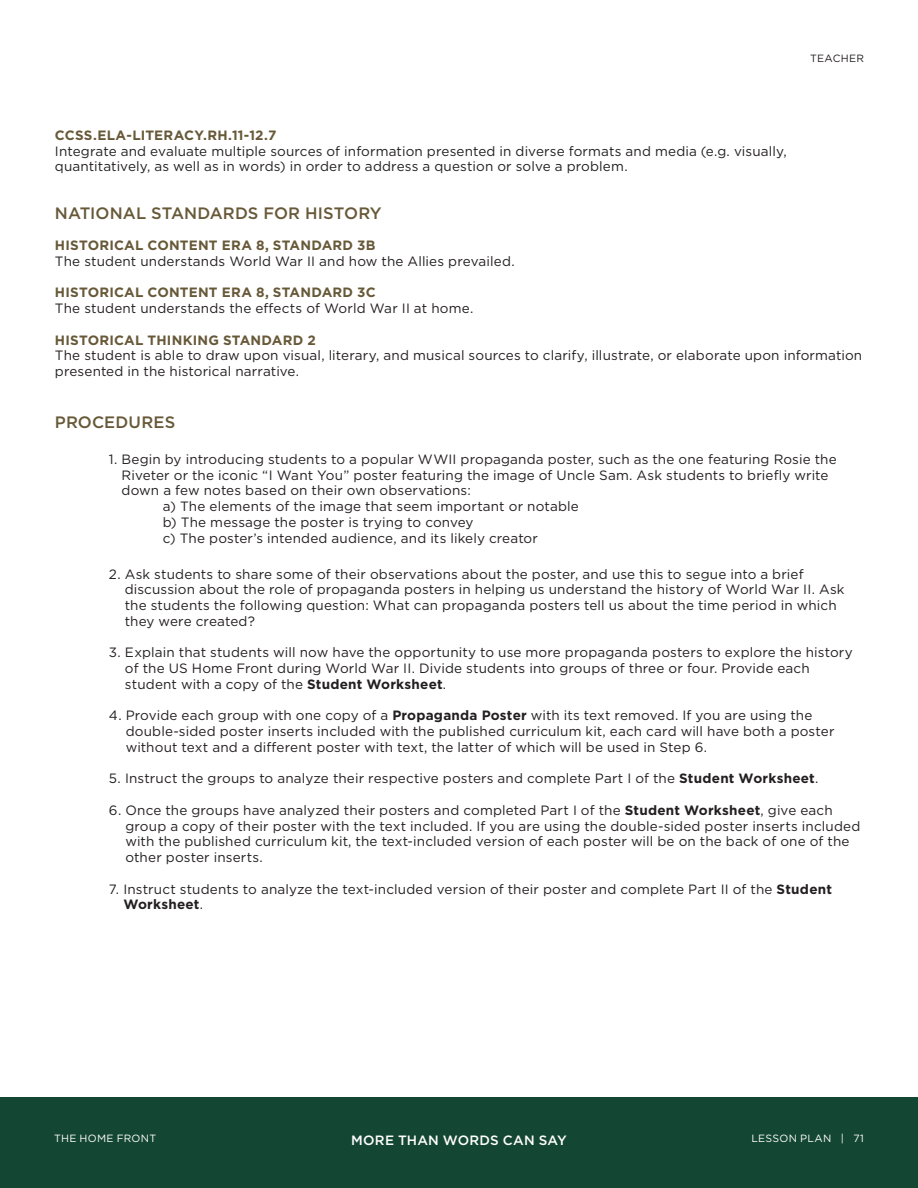
<style>
.page{position:relative;width:918px;height:1188px;background:#fff}
.page>*{position:absolute;margin:0;border:0;box-sizing:border-box;transform-origin:0 0}
.t1{font:500 16.5px "Gotham";letter-spacing:.005em;color:#675938}
.t2{font:13.5px/15.8px "Gotham";letter-spacing:.01em;color:#231f20}
.t3{font:700 13.5px "Gotham";letter-spacing:.015em;color:#675938}
.t4{font:500 13.5px "Gotham";letter-spacing:.015em;color:#fff}
.t5{font:10.5px "Gotham";letter-spacing:.03em;color:#fff}
.t6{font:10.5px "Gotham";letter-spacing:.025em;color:#231f20}
.s1{font-weight:700}
</style>
<div class="page">
<div style="left:0;top:1097px;width:918px;height:91px;background:#144634"></div>
<p class="t6" style="left:810px;top:52px;width:55px">TEACHER</p>
<p class="t3" style="left:55px;top:126px;width:223px">CCSS.ELA-LITERACY.RH.11-12.7</p>
<p class="t2" style="left:55px;top:143px;width:733px">Integrate and evaluate multiple sources of information presented in diverse formats and media (e.g. visually, quantitatively, as well as in words) in order to address a question or solve a problem.</p>
<p class="t1" style="left:55px;top:202px;width:328px">NATIONAL STANDARDS FOR HISTORY</p>
<p class="t3" style="left:55px;top:236px;width:322px">HISTORICAL CONTENT ERA 8, STANDARD 3B</p>
<p class="t2" style="left:55px;top:253px;width:461px">The student understands World War II and how the Allies prevailed.</p>
<p class="t3" style="left:55px;top:284px;width:322px">HISTORICAL CONTENT ERA 8, STANDARD 3C</p>
<p class="t2" style="left:55px;top:300px;width:420px">The student understands the effects of World War II at home.</p>
<p class="t3" style="left:55px;top:331px;width:262px">HISTORICAL THINKING STANDARD 2</p>
<p class="t2" style="left:55px;top:347px;width:809px">The student is able to draw upon visual, literary, and musical sources to clarify, illustrate, or elaborate upon information presented in the historical narrative.</p>
<p class="t1" style="left:55px;top:411px;width:122px">PROCEDURES</p>
<p class="t2" style="left:109px;top:451px;width:729px">1. Begin by introducing students to a popular WWII propaganda poster, such as the one featuring Rosie the</p>
<p class="t2" style="left:122px;top:467px;width:709px">Riveter or the iconic “I Want You” poster featuring the image of Uncle Sam. Ask students to briefly write</p>
<p class="t2" style="left:122px;top:482px;width:351px">down a few notes based on their own observations:</p>
<p class="t2" style="left:163px;top:498px;width:417px">a) The elements of the image that seem important or notable</p>
<p class="t2" style="left:163px;top:514px;width:312px">b) The message the poster is trying to convey</p>
<p class="t2" style="left:163px;top:530px;width:377px">c) The poster’s intended audience, and its likely creator</p>
<p class="t2" style="left:125px;top:566px;width:721px;text-indent:-16px">2. Ask students to share some of their observations about the poster, and use this to segue into a brief discussion about the role of propaganda posters in helping us understand the history of World War II. Ask the students the following question: What can propaganda posters tell us about the time period in which they were created?</p>
<p class="t2" style="left:125px;top:644px;width:729px;text-indent:-16px">3. Explain that students will now have the opportunity to use more propaganda posters to explore the history of the US Home Front during World War II. Divide students into groups of three or four. Provide each student with a copy of the <span class="s1">Student Worksheet</span>.</p>
<p class="t2" style="left:126px;top:707px;width:710px;text-indent:-17px">4. Provide each group with one copy of a <span class="s1">Propaganda Poster</span> with its text removed. If you are using the double-sided poster inserts included with the published curriculum kit, each card will have both a poster without text and a different poster with text, the latter of which will be used in Step 6.</p>
<p class="t2" style="left:109px;top:770px;width:711px">5. Instruct the groups to analyze their respective posters and complete Part I of the <span class="s1">Student Worksheet</span>.</p>
<p class="t2" style="left:125px;top:802px;width:737px;text-indent:-17px">6. Once the groups have analyzed their posters and completed Part I of the <span class="s1">Student Worksheet</span>, give each group a copy of their poster with the text included. If you are using the double-sided poster inserts included with the published curriculum kit, the text-included version of each poster will be on the back of one of the other poster inserts.</p>
<p class="t2" style="left:123px;top:881px;width:710px;text-indent:-14px">7. Instruct students to analyze the text-included version of their poster and complete Part II of the <span class="s1">Student<br>Worksheet</span>.</p>
<p class="t5" style="left:54px;top:1132px;width:104px">THE HOME FRONT</p>
<p class="t5" style="left:752px;top:1132px;width:114px">LESSON PLAN | 71</p>
<p class="t4" style="left:351px;top:1131px;width:217px">MORE THAN WORDS CAN SAY</p>
</div>
